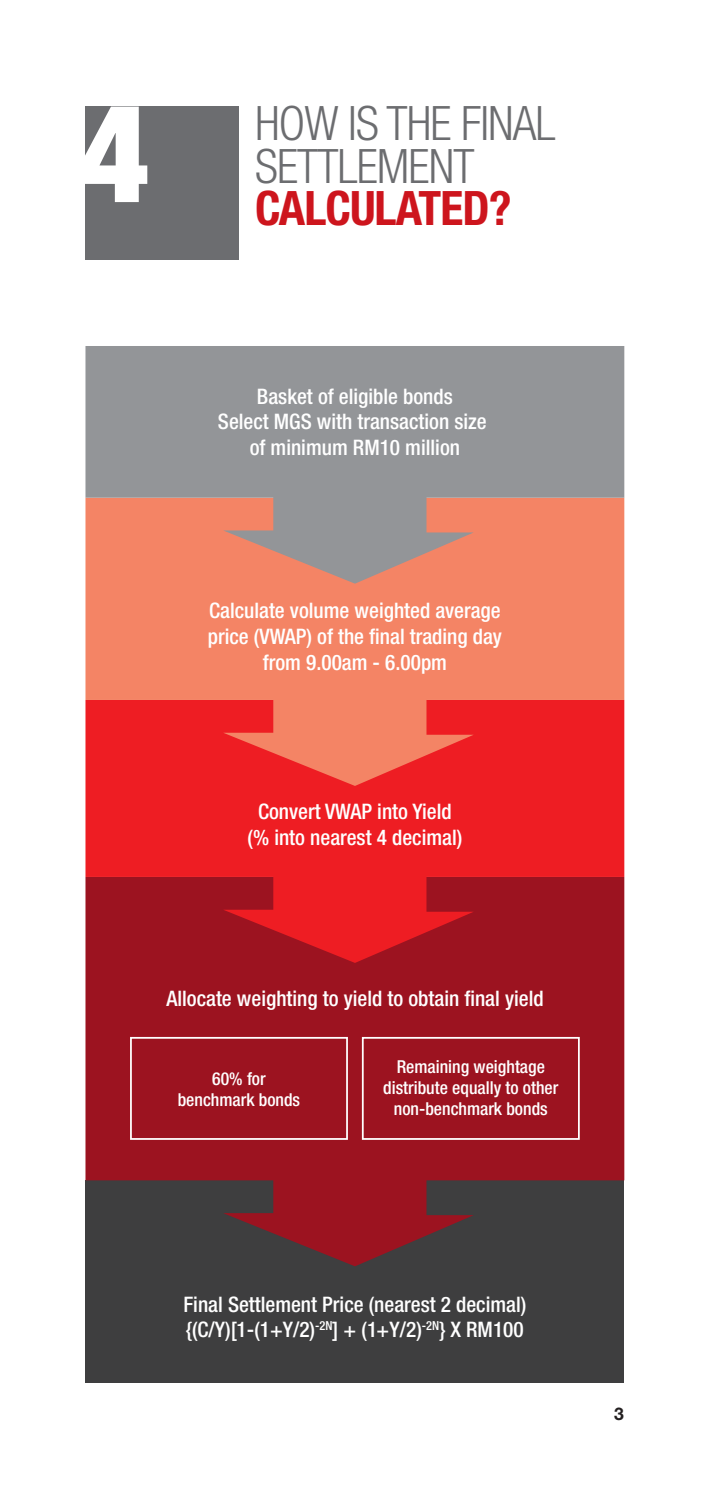
<style>
.page{position:relative;width:709px;height:1489px;background:#fff}
.page>*{position:absolute;margin:0;border:0;box-sizing:border-box;transform-origin:0 0}
.t1{font:900 condensed 137.5px "Helvetica Neue LT Std";color:#fff}
.t2{font:300 condensed 47.5px/42.5px "Helvetica Neue LT Std";letter-spacing:-.02em;color:#6c6d70}
.t3{font:700 condensed 47.5px "Helvetica Neue LT Std";letter-spacing:-.02em;color:#cd151d}
.t4{font:500 condensed 21.5px/25.8px "Helvetica Neue LT Std";color:#fff;text-align:center}
.t5{font:500 condensed 17.75px/21.5px "Helvetica Neue LT Std";color:#fff;text-align:center}
.t6{font:700 17.5px "Helvetica Neue LT Std";color:#231f20}
</style>
<div class="page">
<div style="left:85px;top:106px;width:154px;height:154px;background:#6c6d70"></div>
<div style="left:85px;top:1180px;width:539px;height:202px;background:#3e3e3f"></div>
<svg style="left:85px;top:962px;width:539px;height:304px;fill:#9c1320"></svg>
<svg style="left:85px;top:786px;width:539px;height:176px;background:#d01922"></svg>
<svg style="left:85px;top:583px;width:539px;height:203px;background:#f26350"></svg>
<svg style="left:85px;top:346px;width:539px;height:237px;background:#ad908a"></svg>
<div style="left:362px;top:1036px;width:217px;height:103px;border:2px solid #fff"></div>
<div style="left:130px;top:1036px;width:218px;height:103px;border:2px solid #fff"></div>
<p class="t1" style="left:78px;top:68px;width:73px">4</p>
<p class="t2" style="left:255px;top:102px;width:302px">HOW IS THE FINAL<br>SETTLEMENT</p>
<p class="t3" style="left:255px;top:180px;width:258px">CALCULATED?</p>
<p class="t4" style="left:218px;top:383px;width:270px">Basket of eligible bonds<br>Select MGS with transaction size of minimum RM10 million</p>
<p class="t4" style="left:208px;top:597px;width:296px">Calculate volume weighted average price (VWAP) of the final trading day from 9.00am - 6.00pm</p>
<p class="t4" style="left:247px;top:798px;width:216px">Convert VWAP into Yield (% into nearest 4 decimal)</p>
<p class="t4" style="left:166px;top:985px;width:379px">Allocate weighting to yield to obtain final yield</p>
<p class="t5" style="left:178px;top:1067px;width:124px">60% for benchmark bonds</p>
<p class="t5" style="left:383px;top:1055px;width:177px">Remaining weightage distribute equally to other non-benchmark bonds</p>
<p class="t4" style="left:183px;top:1290px;width:344px;text-align:left">Final Settlement Price (nearest 2 decimal) {(C/Y)[1-(1+Y/2)<sup>-2N</sup>] + (1+Y/2)<sup>-2N</sup>} X RM100</p>
<p class="t6" style="left:614px;top:1402px;width:11px">3</p>
</div>
